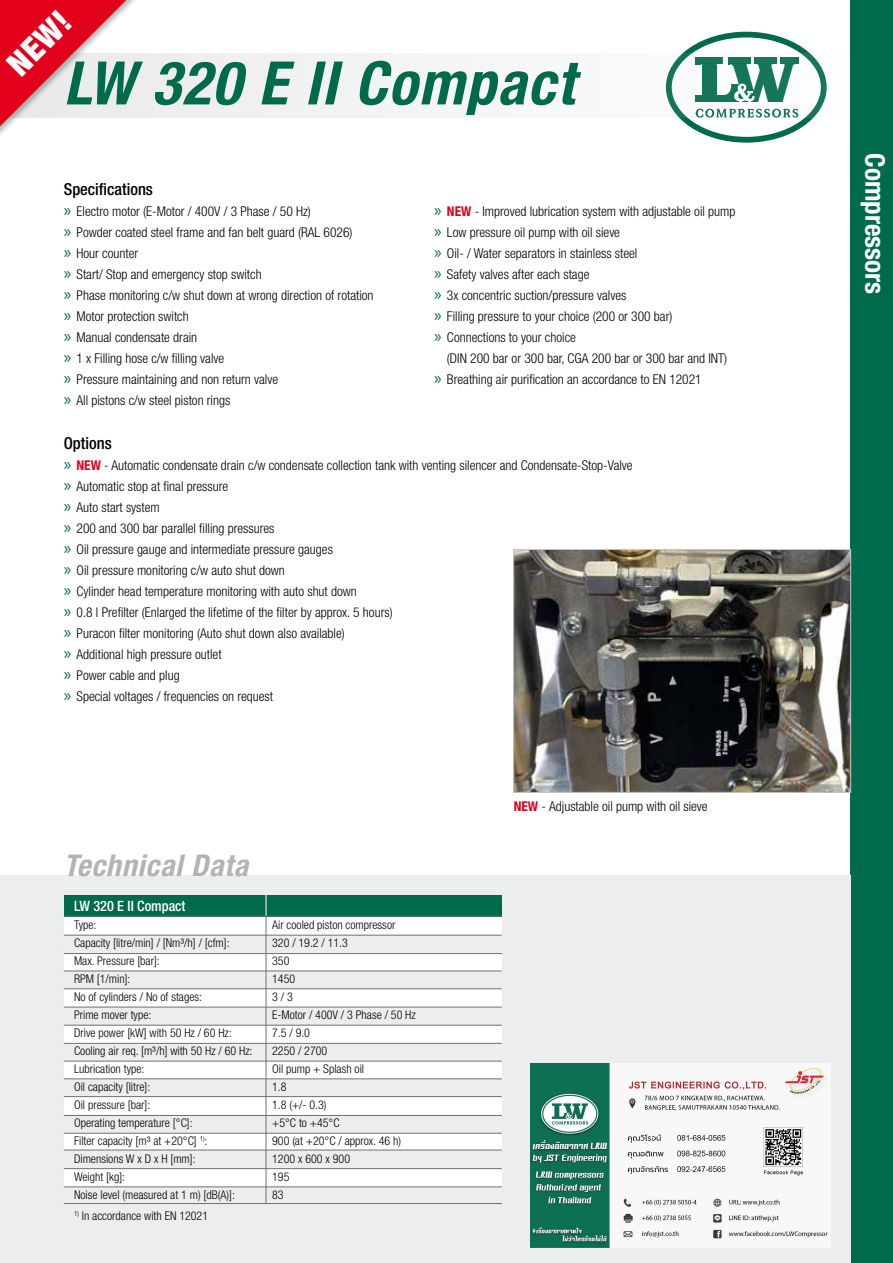
<style>
.page{position:relative;width:893px;height:1263px;background:#fff}
.page>*{position:absolute;margin:0;border:0;box-sizing:border-box;transform-origin:0 0}
.t1{font:italic 700 condensed 60px "Helvetica Neue LT Std";letter-spacing:.025em;color:#006a4d}
.t2{font:900 condensed 33px "Helvetica Neue LT Std";color:#fff}
.t3{font:italic 700 condensed 30px "Helvetica Neue LT Std";letter-spacing:.025em;color:#b1b3b4}
.t4{font:700 condensed 27px "Helvetica Neue LT Std";color:#fff}
.t5{font:500 condensed 16.5px "Helvetica Neue LT Std";color:#000}
.t6{font:500 condensed 14.25px "Helvetica Neue LT Std";color:#fff}
.t7{font:300 condensed 13.5px/21px "Helvetica Neue LT Std";color:#000}
.t8{font:300 condensed 12px/18px "Helvetica Neue LT Std";color:#000}
.s1{font-family:"Myriad Pro";font-weight:400;font-stretch:normal;font-size:18px;color:#006a4d}
.s2{font-weight:700;color:#e2001a}
</style>
<div class="page">
<svg style="left:664px;top:30px;width:164px;height:114px"></svg>
<svg style="left:669px;top:35px;width:155px;height:105px"></svg>
<div style="left:666px;top:32px;width:161px;height:111px;border:6px solid #006a4d;border-radius:50%"></div>
<svg style="left:152px;top:54px;width:676px;height:64px"></svg>
<div style="left:850px;top:0;width:43px;height:1263px;background:#006a4d"></div>
<div style="left:0;top:876px;width:850px;height:387px;background:#eceded"></div>
<div style="left:64px;top:916px;width:438px;height:278px;background:#fff"></div>
<div style="left:64px;top:1187px;width:438px;height:18px;background:#eceded"></div>
<div style="left:64px;top:1150px;width:438px;height:19px;background:#eceded"></div>
<div style="left:64px;top:1115px;width:438px;height:18px;background:#eceded"></div>
<div style="left:64px;top:1079px;width:438px;height:18px;background:#eceded"></div>
<div style="left:64px;top:1043px;width:438px;height:18px;background:#eceded"></div>
<div style="left:64px;top:1007px;width:438px;height:18px;background:#eceded"></div>
<div style="left:64px;top:971px;width:438px;height:18px;background:#eceded"></div>
<hr style="left:64px;top:971px;width:438px;height:1px;background:#707172">
<hr style="left:64px;top:988px;width:438px;height:1px;background:#707172">
<hr style="left:64px;top:1007px;width:438px;height:1px;background:#707172">
<hr style="left:64px;top:1025px;width:438px;height:1px;background:#707172">
<hr style="left:64px;top:1043px;width:438px;height:1px;background:#707172">
<hr style="left:64px;top:1061px;width:438px;height:1px;background:#707172">
<hr style="left:64px;top:1078px;width:438px;height:1px;background:#707172">
<hr style="left:64px;top:1096px;width:438px;height:1px;background:#707172">
<hr style="left:64px;top:1115px;width:438px;height:1px;background:#707172">
<hr style="left:64px;top:1133px;width:438px;height:1px;background:#707172">
<hr style="left:64px;top:1186px;width:438px;height:1px;background:#707172">
<hr style="left:64px;top:1150px;width:438px;height:1px;background:#707172">
<hr style="left:64px;top:1168px;width:438px;height:1px;background:#707172">
<div style="left:64px;top:895px;width:438px;height:21px;background:#006a4d"></div>
<svg style="left:266px;top:895px;width:1px;height:21px"></svg>
<div style="left:64px;top:935px;width:438px;height:18px;background:#eceded"></div>
<hr style="left:266px;top:916px;width:1px;height:287px;background:#707172">
<hr style="left:64px;top:953px;width:438px;height:1px;background:#707172">
<hr style="left:64px;top:1203px;width:438px;height:1px;background:#707172">
<hr style="left:64px;top:935px;width:438px;height:1px;background:#707172">
<hr style="left:64px;top:916px;width:438px;height:1px;background:#707172">
<div style="left:0;top:0;width:152px;height:227px;background:#000;opacity:.27"></div>
<svg style="left:0;top:0;width:146px;height:221px"></svg>
<img style="left:515px;top:551px;width:334px;height:240px">
<div style="left:513px;top:549px;width:338px;height:244px;border:1px solid #c6c7c8"></div>
<img style="left:530px;top:1064px;width:301px;height:183px">
<h2 class="t2" style="left:-1px;top:55px;width:76px;rotate:-45deg">NEW!</h2>
<h1 class="t1" style="left:64px;top:47px;width:512px">LW 320 E II Compact</h1>
<p class="t5" style="left:64px;top:179px;width:91px">Specifications</p>
<p class="t7" style="left:64px;top:200px;width:311px"><span class="s1">»</span> Electro motor (E-Motor / 400V / 3 Phase / 50 Hz)<br><span class="s1">»</span> Powder coated steel frame and fan belt guard (RAL 6026)<br><span class="s1">»</span> Hour counter<br><span class="s1">»</span> Start/ Stop and emergency stop switch<br><span class="s1">»</span> Phase monitoring c/w shut down at wrong direction of rotation <span class="s1">»</span> Motor protection switch<br><span class="s1">»</span> Manual condensate drain<br><span class="s1">»</span> 1 x Filling hose c/w filling valve<br><span class="s1">»</span> Pressure maintaining and non return valve<br><span class="s1">»</span> All pistons c/w steel piston rings</p>
<p class="t7" style="left:434px;top:200px;width:303px"><span class="s1">»</span> <span class="s2">NEW</span> - Improved lubrication system with adjustable oil pump <span class="s1">»</span> Low pressure oil pump with oil sieve<br><span class="s1">»</span> Oil- / Water separators in stainless steel<br><span class="s1">»</span> Safety valves after each stage<br><span class="s1">»</span> 3x concentric suction/pressure valves<br><span class="s1">»</span> Filling pressure to your choice (200 or 300 bar)<br><span class="s1">»</span> Connections to your choice</p>
<p class="t7" style="left:434px;top:347px;width:294px;text-indent:13px">(DIN 200 bar or 300 bar, CGA 200 bar or 300 bar and INT) <span class="s1">»</span> Breathing air purification an accordance to EN 12021</p>
<p class="t5" style="left:64px;top:433px;width:49px">Options</p>
<p class="t7" style="left:64px;top:454px;width:570px"><span class="s1">»</span> <span class="s2">NEW</span> - Automatic condensate drain c/w condensate collection tank with venting silencer and Condensate-Stop-Valve <span class="s1">»</span> Automatic stop at final pressure<br><span class="s1">»</span> Auto start system<br><span class="s1">»</span> 200 and 300 bar parallel filling pressures<br><span class="s1">»</span> Oil pressure gauge and intermediate pressure gauges<br><span class="s1">»</span> Oil pressure monitoring c/w auto shut down<br><span class="s1">»</span> Cylinder head temperature monitoring with auto shut down<br><span class="s1">»</span> 0.8 l Prefilter (Enlarged the lifetime of the filter by approx. 5 hours)<br><span class="s1">»</span> Puracon filter monitoring (Auto shut down also available)<br><span class="s1">»</span> Additional high pressure outlet<br><span class="s1">»</span> Power cable and plug<br><span class="s1">»</span> Special voltages / frequencies on request</p>
<h3 class="t3" style="left:64px;top:847px;width:186px">Technical Data</h3>
<p class="t6" style="left:74px;top:897px;width:113px">LW 320 E II Compact</p>
<p class="t8" style="left:74px;top:915px;width:180px">Type:<br>Capacity [litre/min] / [Nm³/h] / [cfm]:<br>Max. Pressure [bar]:<br>RPM [1/min]:<br>No of cylinders / No of stages:<br>Prime mover type:<br>Drive power [kW] with 50 Hz / 60 Hz:<br>Cooling air req. [m³/h] with 50 Hz / 60 Hz:<br>Lubrication type:<br>Oil capacity [litre]:<br>Oil pressure [bar]:<br>Operating temperature [°C]:<br>Filter capacity [m³ at +20°C] <sup>1)</sup>:<br>Dimensions W x D x H [mm]:<br>Weight [kg]:<br>Noise level (measured at 1 m) [dB(A)]:</p>
<p class="t8" style="left:74px;top:1206px;width:136px"><sup>1)</sup> In accordance with EN 12021</p>
<p class="t8" style="left:272px;top:916px;width:145px">Air cooled piston compressor<br>320 / 19.2 / 11.3<br>350<br>1450<br>3 / 3<br>E-Motor / 400V / 3 Phase / 50 Hz<br>7.5 / 9.0<br>2250 / 2700<br>Oil pump + Splash oil<br>1.8<br>1.8 (+/- 0.3)<br>+5°C to +45°C<br>900 (at +20°C / approx. 46 h)<br>1200 x 600 x 900<br>195<br>83</p>
<p class="t7" style="left:514px;top:796px;width:196px"><span class="s2">NEW</span> - Adjustable oil pump with oil sieve</p>
<h3 class="t4" style="left:891px;top:153px;width:142px;rotate:90deg">Compressors</h3>
</div>
